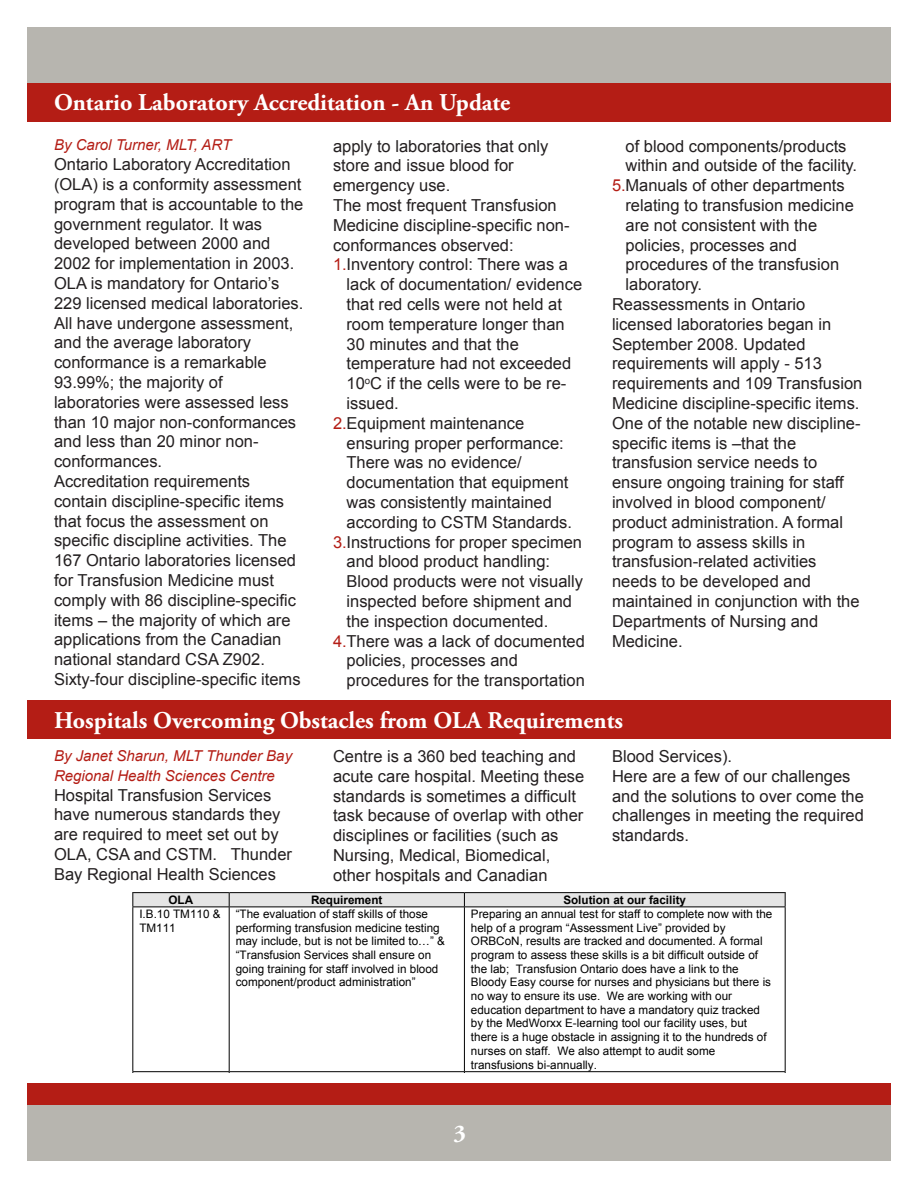
<style>
.page{position:relative;width:918px;height:1188px;background:#fff}
.page>*{position:absolute;margin:0;border:0;box-sizing:border-box;transform-origin:0 0}
.t1{font:700 24px "Adobe Garamond Pro";color:#fff}
.bullets{font:16.5px/19.8px "Arial";color:#231f20}
.t2{font:italic 15px/19.8px "Arial";color:#b41d15}
.t3{font:11.7px/13.6px "Arial MS";color:#000}
.t4{font:11.7px "Arial Bold MS";color:#000}
.s1{color:#b41d15}
</style>
<div class="page">
<div style="left:27px;top:79px;width:864px;height:43px;background:#b41d15"></div>
<div style="left:27px;top:27px;width:864px;height:55px;background:#b7b5af"></div>
<div style="left:27px;top:1084px;width:864px;height:25px;background:#b41d15"></div>
<div style="left:27px;top:1106px;width:864px;height:55px;background:#b7b5af"></div>
<div style="left:27px;top:700px;width:864px;height:40px;background:#b41d15"></div>
<div style="left:133px;top:893px;width:96px;height:14px;background:#e5e5e5"></div>
<div style="left:229px;top:893px;width:235px;height:14px;background:#e5e5e5"></div>
<div style="left:465px;top:893px;width:320px;height:14px;background:#e5e5e5"></div>
<hr style="left:133px;top:892px;width:96px;height:1px;background:#000">
<hr style="left:229px;top:892px;width:235px;height:1px;background:#000">
<hr style="left:465px;top:892px;width:320px;height:1px;background:#000">
<svg style="left:133px;top:892px;width:1px;height:15px"></svg>
<hr style="left:133px;top:907px;width:96px;height:1px;background:#000">
<svg style="left:229px;top:892px;width:1px;height:15px"></svg>
<hr style="left:229px;top:907px;width:235px;height:1px;background:#000">
<svg style="left:464px;top:892px;width:1px;height:15px"></svg>
<hr style="left:465px;top:907px;width:320px;height:1px;background:#000">
<svg style="left:785px;top:892px;width:1px;height:15px"></svg>
<hr style="left:133px;top:907px;width:1px;height:164px;background:#000">
<hr style="left:229px;top:907px;width:1px;height:164px;background:#000">
<hr style="left:464px;top:907px;width:1px;height:164px;background:#000">
<hr style="left:785px;top:907px;width:1px;height:164px;background:#000">
<hr style="left:133px;top:1071px;width:96px;height:1px;background:#000">
<hr style="left:229px;top:1071px;width:235px;height:1px;background:#000">
<hr style="left:465px;top:1071px;width:320px;height:1px;background:#000">
<p class="t1" style="left:54px;top:89px;width:458px">Ontario Laboratory Accreditation - An Update</p>
<p class="t2" style="left:54px;top:135px;width:179px">By Carol Turner, MLT, ART</p>
<p class="bullets" style="left:54px;top:155px;width:251px">Ontario Laboratory Accreditation (OLA) is a conformity assessment program that is accountable to the government regulator. It was developed between 2000 and<br>2002 for implementation in 2003.<br>OLA is mandatory for Ontario’s<br>229 licensed medical laboratories.<br>All have undergone assessment, and the average laboratory conformance is a remarkable<br>93.99%; the majority of laboratories were assessed less than 10 major non-conformances and less than 20 minor non&shy;conformances.</p>
<p class="bullets" style="left:54px;top:471px;width:248px">Accreditation requirements contain discipline-specific items that focus the assessment on specific discipline activities. The 167 Ontario laboratories licensed for Transfusion Medicine must comply with 86 discipline-specific items – the majority of which are applications from the Canadian national standard CSA Z902.<br>Sixty-four discipline-specific items</p>
<p class="bullets" style="left:333px;top:136px;width:217px">apply to laboratories that only store and issue blood for emergency use.</p>
<p class="bullets" style="left:333px;top:195px;width:238px">The most frequent Transfusion<br>Medicine discipline-specific non&shy;conformances observed:</p>
<p class="bullets" style="left:346px;top:255px;width:237px;text-indent:-14px"><span class="s1">1.</span>Inventory control: There was a lack of documentation/ evidence that red cells were not held at room temperature longer than<br>30 minutes and that the temperature had not exceeded<br>10<sup>o</sup>C if the cells were to be re&shy;issued.</p>
<p class="bullets" style="left:346px;top:413px;width:227px;text-indent:-14px"><span class="s1">2.</span>Equipment maintenance ensuring proper performance:<br>There was no evidence/ documentation that equipment was consistently maintained according to CSTM Standards.</p>
<p class="bullets" style="left:346px;top:532px;width:238px;text-indent:-14px"><span class="s1">3.</span>Instructions for proper specimen and blood product handling:<br>Blood products were not visually inspected before shipment and the inspection documented.</p>
<p class="bullets" style="left:346px;top:631px;width:240px;text-indent:-14px"><span class="s1">4.</span>There was a lack of documented policies, processes and procedures for the transportation</p>
<p class="bullets" style="left:626px;top:136px;width:233px">of blood components/products within and outside of the facility.</p>
<p class="bullets" style="left:626px;top:175px;width:230px;text-indent:-14px"><span class="s1">5.</span>Manuals of other departments relating to transfusion medicine are not consistent with the policies, processes and procedures of the transfusion laboratory.</p>
<p class="bullets" style="left:612px;top:294px;width:252px">Reassessments in Ontario licensed laboratories began in<br>September 2008. Updated requirements will apply - 513 requirements and 109 Transfusion<br>Medicine discipline-specific items.<br>One of the notable new discipline&shy;specific items is –that the transfusion service needs to ensure ongoing training for staff involved in blood component/ product administration. A formal program to assess skills in transfusion-related activities needs to be developed and maintained in conjunction with the<br>Departments of Nursing and<br>Medicine.</p>
<p class="t1" style="left:54px;top:707px;width:571px">Hospitals Overcoming Obstacles from OLA Requirements</p>
<p class="t2" style="left:54px;top:746px;width:240px">By Janet Sharun, MLT Thunder Bay<br>Regional Health Sciences Centre</p>
<p class="bullets" style="left:54px;top:785px;width:240px">Hospital Transfusion Services have numerous standards they are required to meet set out by<br>OLA, CSA and CSTM. Thunder<br>Bay Regional Health Sciences</p>
<p class="bullets" style="left:333px;top:746px;width:253px">Centre is a 360 bed teaching and acute care hospital. Meeting these standards is sometimes a difficult task because of overlap with other disciplines or facilities (such as Nursing, Medical, Biomedical, other hospitals and Canadian</p>
<p class="bullets" style="left:612px;top:746px;width:122px">Blood Services).</p>
<p class="bullets" style="left:612px;top:766px;width:254px">Here are a few of our challenges and the solutions to over come the challenges in meeting the required standards.</p>
<p class="t4" style="left:168px;top:895px;width:26px">OLA</p>
<p class="t4" style="left:311px;top:895px;width:73px">Requirement</p>
<p class="t4" style="left:563px;top:895px;width:124px">Solution at our facility</p>
<p class="t3" style="left:139px;top:908px;width:83px">I.B.10 TM110 &amp;<br>TM111</p>
<p class="t3" style="left:236px;top:908px;width:211px">“The evaluation of staff skills of those performing transfusion medicine testing may include, but is not be limited to…” &amp; “Transfusion Services shall ensure on going training for staff involved in blood component/product administration”</p>
<p class="t3" style="left:471px;top:908px;width:303px">Preparing an annual test for staff to complete now with the help of a program “Assessment Live” provided by ORBCoN, results are tracked and documented. A formal program to assess these skills is a bit difficult outside of the lab; Transfusion Ontario does have a link to the Bloody Easy course for nurses and physicians but there is no way to ensure its use. We are working with our education department to have a mandatory quiz tracked by the MedWorxx E-learning tool our facility uses, but there is a huge obstacle in assigning it to the hundreds of nurses on staff. We also attempt to audit some transfusions bi-annually.</p>
<p class="t1" style="left:454px;top:1119px;width:14px">3</p>
</div>
